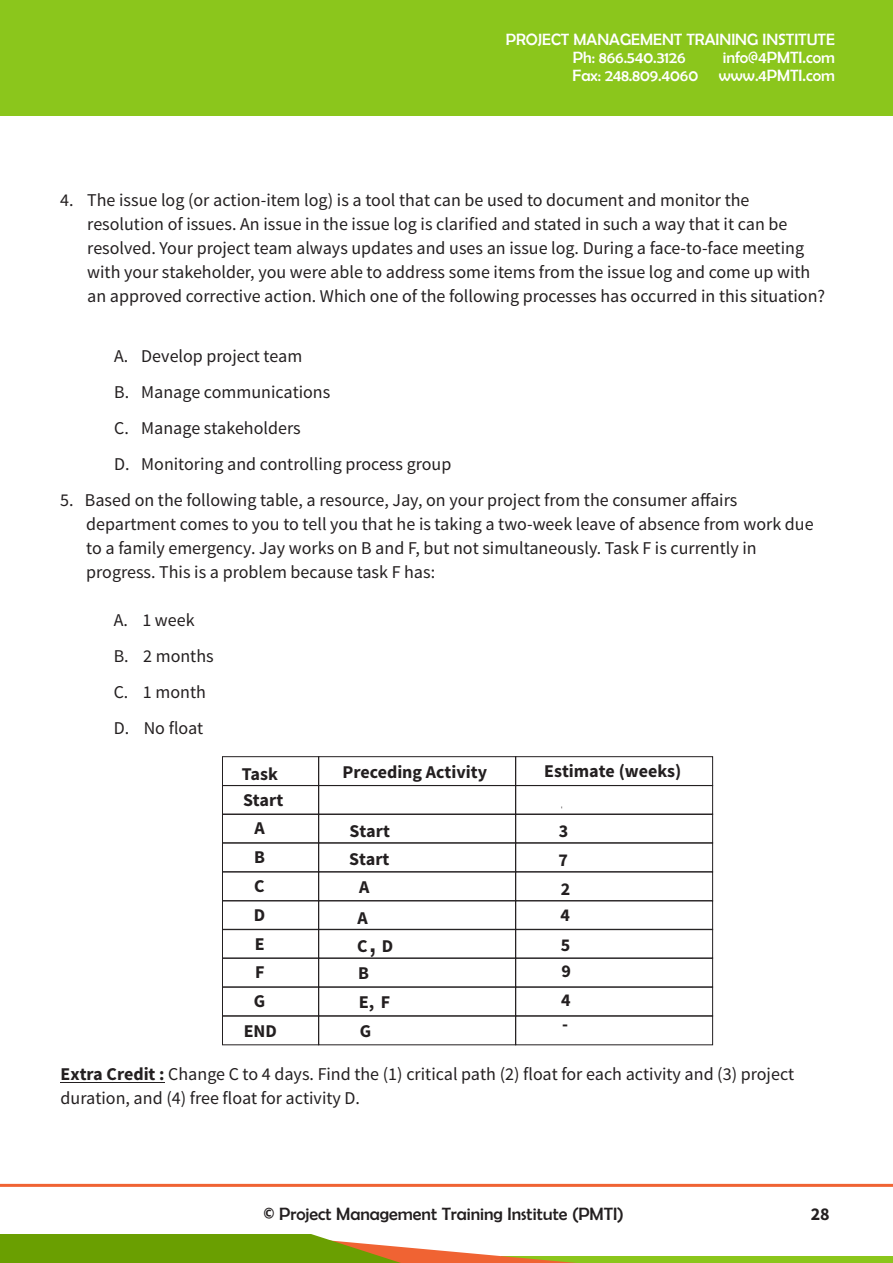
<style>
.page{position:relative;width:893px;height:1263px;background:#fff}
.page>*{position:absolute;margin:0;border:0;box-sizing:border-box;transform-origin:0 0}
.t1{font:18px/24px "Source Sans Pro";color:#231f20}
.t2{font:700 18px/29px "Source Sans Pro";color:#231f20}
.t3{font:18px "Berlin Sans FB";color:#231f20}
.t4{font:16.5px/18px "Berlin Sans FB";color:#fff}
.s1{font-family:"Arial";font-weight:400;font-size:36px}
.s2{font-weight:700}
</style>
<div class="page">
<div style="left:502px;top:1255px;width:391px;height:8px;background:#8bc61c"></div>
<svg style="left:0;top:1234px;width:577px;height:29px"></svg>
<hr style="left:0;top:1184px;width:893px;height:3px;background:#f06333">
<div style="left:0;top:0;width:893px;height:115px;background:#8bc61c"></div>
<div style="left:222px;top:756px;width:97px;height:30px;border:1px solid #231f20"></div>
<hr style="left:61px;top:1081px;width:104px;height:1px;background:#231f20">
<div style="left:318px;top:756px;width:198px;height:30px;border:1px solid #231f20"></div>
<div style="left:515px;top:756px;width:198px;height:30px;border:1px solid #231f20"></div>
<div style="left:222px;top:785px;width:97px;height:30px;border:1px solid #231f20"></div>
<div style="left:318px;top:785px;width:198px;height:30px;border:1px solid #231f20"></div>
<div style="left:515px;top:785px;width:198px;height:30px;border:1px solid #231f20"></div>
<div style="left:222px;top:814px;width:97px;height:29px;border:1px solid #231f20"></div>
<div style="left:318px;top:814px;width:198px;height:29px;border:1px solid #231f20"></div>
<div style="left:515px;top:814px;width:198px;height:29px;border:1px solid #231f20"></div>
<div style="left:222px;top:842px;width:97px;height:30px;border:1px solid #231f20"></div>
<div style="left:318px;top:842px;width:198px;height:30px;border:1px solid #231f20"></div>
<div style="left:515px;top:842px;width:198px;height:30px;border:1px solid #231f20"></div>
<div style="left:222px;top:871px;width:97px;height:30px;border:1px solid #231f20"></div>
<div style="left:318px;top:871px;width:198px;height:30px;border:1px solid #231f20"></div>
<div style="left:515px;top:871px;width:198px;height:30px;border:1px solid #231f20"></div>
<div style="left:222px;top:900px;width:97px;height:30px;border:1px solid #231f20"></div>
<div style="left:318px;top:900px;width:198px;height:30px;border:1px solid #231f20"></div>
<div style="left:515px;top:900px;width:198px;height:30px;border:1px solid #231f20"></div>
<div style="left:222px;top:929px;width:97px;height:29px;border:1px solid #231f20"></div>
<div style="left:318px;top:929px;width:198px;height:29px;border:1px solid #231f20"></div>
<div style="left:515px;top:929px;width:198px;height:29px;border:1px solid #231f20"></div>
<div style="left:222px;top:958px;width:97px;height:29px;border:1px solid #231f20"></div>
<div style="left:318px;top:958px;width:198px;height:29px;border:1px solid #231f20"></div>
<div style="left:515px;top:958px;width:198px;height:29px;border:1px solid #231f20"></div>
<div style="left:222px;top:987px;width:97px;height:29px;border:1px solid #231f20"></div>
<div style="left:318px;top:987px;width:198px;height:29px;border:1px solid #231f20"></div>
<div style="left:515px;top:987px;width:198px;height:29px;border:1px solid #231f20"></div>
<div style="left:222px;top:1015px;width:97px;height:30px;border:1px solid #231f20"></div>
<div style="left:318px;top:1015px;width:198px;height:30px;border:1px solid #231f20"></div>
<div style="left:515px;top:1015px;width:198px;height:30px;border:1px solid #231f20"></div>
<p class="t4" style="left:573px;top:30px;width:264px;text-indent:-67px">PROJECT MANAGEMENT TRAINING INSTITUTE<br>Ph: 866.540.3126</p>
<p class="t4" style="left:723px;top:48px;width:114px">info@4PMTI.com</p>
<p class="t4" style="left:573px;top:66px;width:127px">Fax: 248.809.4060</p>
<p class="t4" style="left:719px;top:66px;width:118px">www.4PMTI.com</p>
<p class="t1" style="left:87px;top:190px;width:739px;text-indent:-27px">4. The issue log (or action-item log) is a tool that can be used to document and monitor the resolution of issues. An issue in the issue log is clarified and stated in such a way that it can be resolved. Your project team always updates and uses an issue log. During a face-to-face meeting with your stakeholder, you were able to address some items from the issue log and come up with an approved corrective action. Which one of the following processes has occurred in this situation?</p>
<p class="t1" style="left:114px;top:340px;width:339px;line-height:36px">A. Develop project team<br>B. Manage communications<br>C. Manage stakeholders<br>D. Monitoring and controlling process group</p>
<p class="t1" style="left:86px;top:490px;width:729px;text-indent:-26px">5. Based on the following table, a resource, Jay, on your project from the consumer affairs department comes to you to tell you that he is taking a two-week leave of absence from work due to a family emergency. Jay works on B and F, but not simultaneously. Task F is currently in progress. This is a problem because task F has:</p>
<p class="t1" style="left:114px;top:604px;width:102px;line-height:36px">A. 1 week<br>B. 2 months<br>C. 1 month<br>D. No float</p>
<p class="t2" style="left:242px;top:763px;width:43px;line-height:25.5px">Task<br>Start</p>
<p class="t2" style="left:244px;top:815px;width:35px;text-align:center">A<br>B<br>C<br>D<br>E<br>F<br>G<br>END</p>
<p class="t2" style="left:343px;top:759px;width:146px">Preceding Activity</p>
<p class="t2" style="left:544px;top:758px;width:139px">Estimate (weeks)</p>
<p class="t2" style="left:349px;top:818px;width:42px;line-height:28.2px;text-align:center">Start<br>Start<br>A</p>
<p class="t2" style="left:357px;top:906px;width:37px;line-height:27.3px">A<br>C<span class="s1">,</span> D<br>B</p>
<p class="t2" style="left:359px;top:990px;width:33px;line-height:28.3px">E, F<br>G</p>
<p class="t2" style="left:559px;top:817px;width:11px">3</p>
<p class="t2" style="left:559px;top:847px;width:11px">7</p>
<p class="t2" style="left:561px;top:878px;width:11px;line-height:25.7px">2<br>4</p>
<p class="t2" style="left:561px;top:934px;width:12px;line-height:25.8px">5<br>9</p>
<p class="t2" style="left:561px;top:989px;width:11px;line-height:24px">4 -</p>
<p class="t1" style="left:61px;top:1063px;width:735px"><span class="s2">Extra Credit :</span> Change C to 4 days. Find the (1) critical path (2) float for each activity and (3) project duration, and (4) free float for activity D.</p>
<p class="t3" style="left:264px;top:1204px;width:362px">© Project Management Training Institute (PMTI)</p>
<p class="t2" style="left:811px;top:1201px;width:20px">28</p>
</div>
